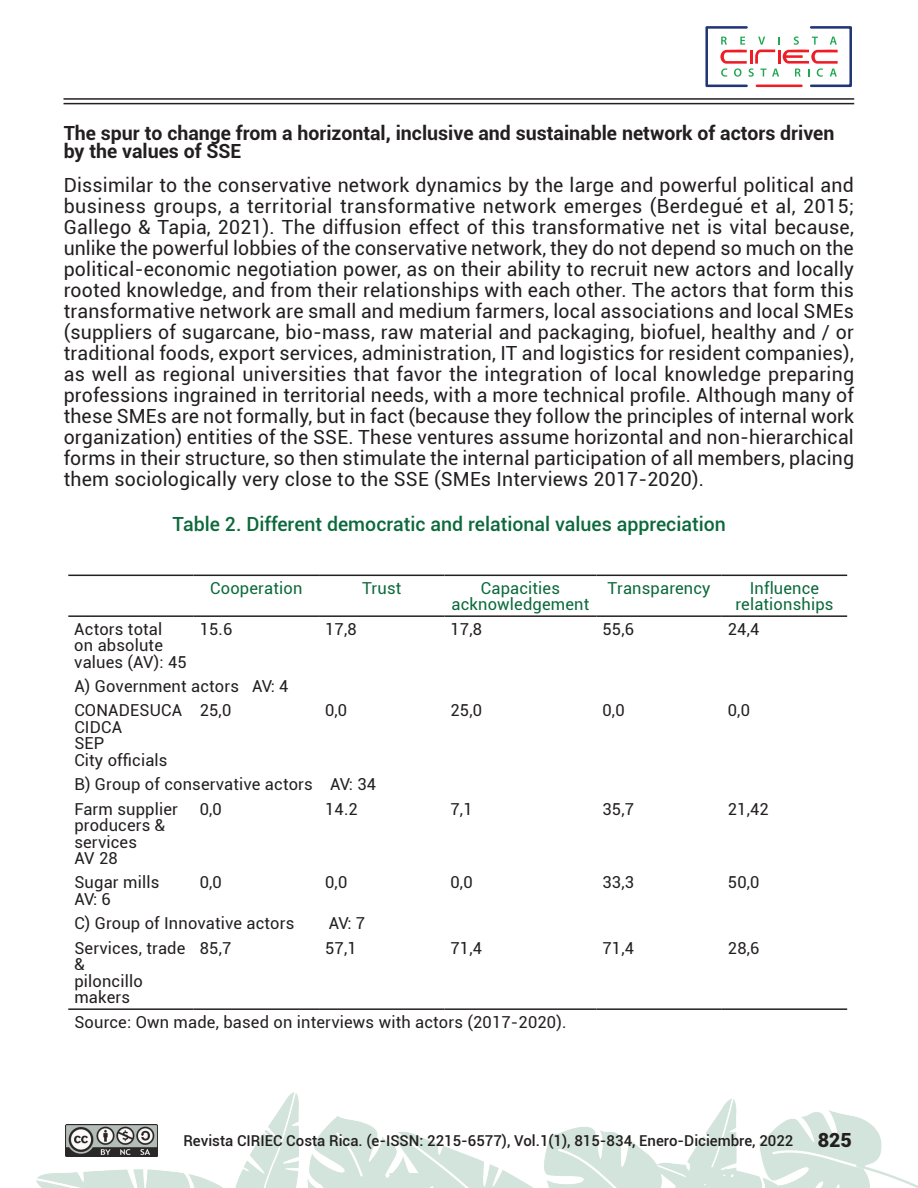
<style>
.page{position:relative;width:918px;height:1188px;background:#fff}
.page>*{position:absolute;margin:0;border:0;box-sizing:border-box;transform-origin:0 0}
.t1{font:19.5px/21px "Roboto";letter-spacing:.01em;color:#231f20;text-align:justify}
.t2{font:700 19.5px/18px "Roboto";color:#231f20}
.t3{font:500 19.5px "Roboto";color:#0b693b}
.t4{font:900 19.5px "Roboto";color:#231f20}
.t5{font:16.5px/16.5px "Roboto";letter-spacing:.01em;color:#231f20}
.t6{font:16.5px/16.5px "Roboto";letter-spacing:.01em;color:#0b693b;text-align:center}
.t7{font:500 15px "Roboto";color:#231f20}
</style>
<div class="page">
<div style="left:705px;top:26px;width:43px;height:61px;border:3px solid #223676"></div>
<div style="left:810px;top:26px;width:42px;height:61px;border:3px solid #223676"></div>
<hr style="left:757px;top:85px;width:44px;height:2px;background:#ee1c25">
<svg style="left:720px;top:36px;width:118px;height:41px"></svg>
<hr style="left:68px;top:575px;width:126px;height:1px;background:#231f20">
<hr style="left:194px;top:575px;width:125px;height:1px;background:#231f20">
<hr style="left:319px;top:575px;width:125px;height:1px;background:#231f20">
<hr style="left:444px;top:575px;width:152px;height:1px;background:#231f20">
<hr style="left:596px;top:575px;width:126px;height:1px;background:#231f20">
<hr style="left:722px;top:575px;width:125px;height:1px;background:#231f20">
<hr style="left:68px;top:615px;width:126px;height:2px;background:#231f20">
<hr style="left:194px;top:615px;width:125px;height:2px;background:#231f20">
<hr style="left:319px;top:615px;width:125px;height:2px;background:#231f20">
<hr style="left:444px;top:615px;width:152px;height:2px;background:#231f20">
<hr style="left:596px;top:615px;width:126px;height:2px;background:#231f20">
<hr style="left:722px;top:615px;width:125px;height:2px;background:#231f20">
<hr style="left:68px;top:1008px;width:126px;height:2px;background:#231f20">
<hr style="left:194px;top:1008px;width:125px;height:2px;background:#231f20">
<hr style="left:319px;top:1008px;width:125px;height:2px;background:#231f20">
<hr style="left:444px;top:1008px;width:152px;height:2px;background:#231f20">
<hr style="left:596px;top:1008px;width:126px;height:2px;background:#231f20">
<hr style="left:722px;top:1008px;width:125px;height:2px;background:#231f20">
<hr style="left:64px;top:98px;width:790px;height:2px;background:#231f20">
<hr style="left:64px;top:103px;width:790px;height:1px;background:#231f20">
<img style="left:37px;top:1093px;width:881px;height:95px">
<img style="left:65px;top:1125px;width:93px;height:31px">
<p class="t2" style="left:64px;top:123px;width:772px">The spur to change from a horizontal, inclusive and sustainable network of actors driven by the values of SSE</p>
<p class="t1" style="left:64px;top:174px;width:792px">Dissimilar to the conservative network dynamics by the large and powerful political and business groups, a territorial transformative network emerges (Berdegué et al, 2015; Gallego &amp; Tapia, 2021). The diffusion effect of this transformative net is vital because, unlike the powerful lobbies of the conservative network, they do not depend so much on the political-economic negotiation power, as on their ability to recruit new actors and locally rooted knowledge, and from their relationships with each other. The actors that form this transformative network are small and medium farmers, local associations and local SMEs (suppliers of sugarcane, bio-mass, raw material and packaging, biofuel, healthy and / or traditional foods, export services, administration, IT and logistics for resident companies), as well as regional universities that favor the integration of local knowledge preparing professions ingrained in territorial needs, with a more technical profile. Although many of these SMEs are not formally, but in fact (because they follow the principles of internal work organization) entities of the SSE. These ventures assume horizontal and non-hierarchical forms in their structure, so then stimulate the internal participation of all members, placing them sociologically very close to the SSE (SMEs Interviews 2017-2020).</p>
<p class="t3" style="left:173px;top:511px;width:555px">Table 2. Different democratic and relational values appreciation</p>
<p class="t6" style="left:210px;top:579px;width:94px">Cooperation</p>
<p class="t6" style="left:362px;top:579px;width:41px">Trust</p>
<p class="t6" style="left:451px;top:579px;width:139px">Capacities acknowledgement</p>
<p class="t6" style="left:608px;top:579px;width:104px">Transparency</p>
<p class="t6" style="left:735px;top:579px;width:100px">Influence relationships</p>
<p class="t5" style="left:74px;top:620px;width:114px">Actors total<br>on absolute values (AV): 45</p>
<p class="t5" style="left:200px;top:620px;width:34px">15.6</p>
<p class="t5" style="left:325px;top:620px;width:33px">17,8</p>
<p class="t5" style="left:450px;top:620px;width:33px">17,8</p>
<p class="t5" style="left:602px;top:620px;width:33px">55,6</p>
<p class="t5" style="left:728px;top:620px;width:33px">24,4</p>
<p class="t5" style="left:74px;top:673px;width:216px;line-height:24.3px">A) Government actors AV: 4<br>CONADESUCA</p>
<p class="t5" style="left:74px;top:718px;width:95px">CIDCA<br>SEP<br>City officials</p>
<p class="t5" style="left:200px;top:702px;width:33px">25,0</p>
<p class="t5" style="left:325px;top:702px;width:24px">0,0</p>
<p class="t5" style="left:450px;top:702px;width:33px">25,0</p>
<p class="t5" style="left:602px;top:702px;width:24px">0,0</p>
<p class="t5" style="left:728px;top:702px;width:24px">0,0</p>
<p class="t5" style="left:74px;top:772px;width:303px;line-height:24.3px">B) Group of conservative actors AV: 34<br>Farm supplier</p>
<p class="t5" style="left:74px;top:816px;width:92px">producers &amp; services<br>AV 28</p>
<p class="t5" style="left:200px;top:800px;width:24px">0,0</p>
<p class="t5" style="left:325px;top:800px;width:34px">14.2</p>
<p class="t5" style="left:451px;top:800px;width:24px">7,1</p>
<p class="t5" style="left:602px;top:800px;width:33px">35,7</p>
<p class="t5" style="left:728px;top:800px;width:43px">21,42</p>
<p class="t5" style="left:74px;top:874px;width:86px">Sugar mills<br>AV: 6</p>
<p class="t5" style="left:200px;top:874px;width:24px">0,0</p>
<p class="t5" style="left:325px;top:874px;width:24px">0,0</p>
<p class="t5" style="left:451px;top:874px;width:24px">0,0</p>
<p class="t5" style="left:603px;top:874px;width:33px">33,3</p>
<p class="t5" style="left:728px;top:874px;width:33px">50,0</p>
<p class="t5" style="left:74px;top:915px;width:221px">C) Group of Innovative actors</p>
<p class="t5" style="left:329px;top:915px;width:38px">AV: 7</p>
<p class="t5" style="left:74px;top:939px;width:113px">Services, trade &amp;<br>piloncillo makers</p>
<p class="t5" style="left:200px;top:939px;width:33px">85,7</p>
<p class="t5" style="left:325px;top:939px;width:33px">57,1</p>
<p class="t5" style="left:451px;top:939px;width:33px">71,4</p>
<p class="t5" style="left:603px;top:939px;width:33px">71,4</p>
<p class="t5" style="left:728px;top:939px;width:33px">28,6</p>
<p class="t5" style="left:74px;top:1013px;width:494px">Source: Own made, based on interviews with actors (2017-2020).</p>
<p class="t7" style="left:183px;top:1130px;width:612px">Revista CIRIEC Costa Rica. (e-ISSN: 2215-6577), Vol.1(1), 815-834, Enero-Diciembre, 2022</p>
<p class="t4" style="left:818px;top:1126px;width:35px">825</p>
</div>
